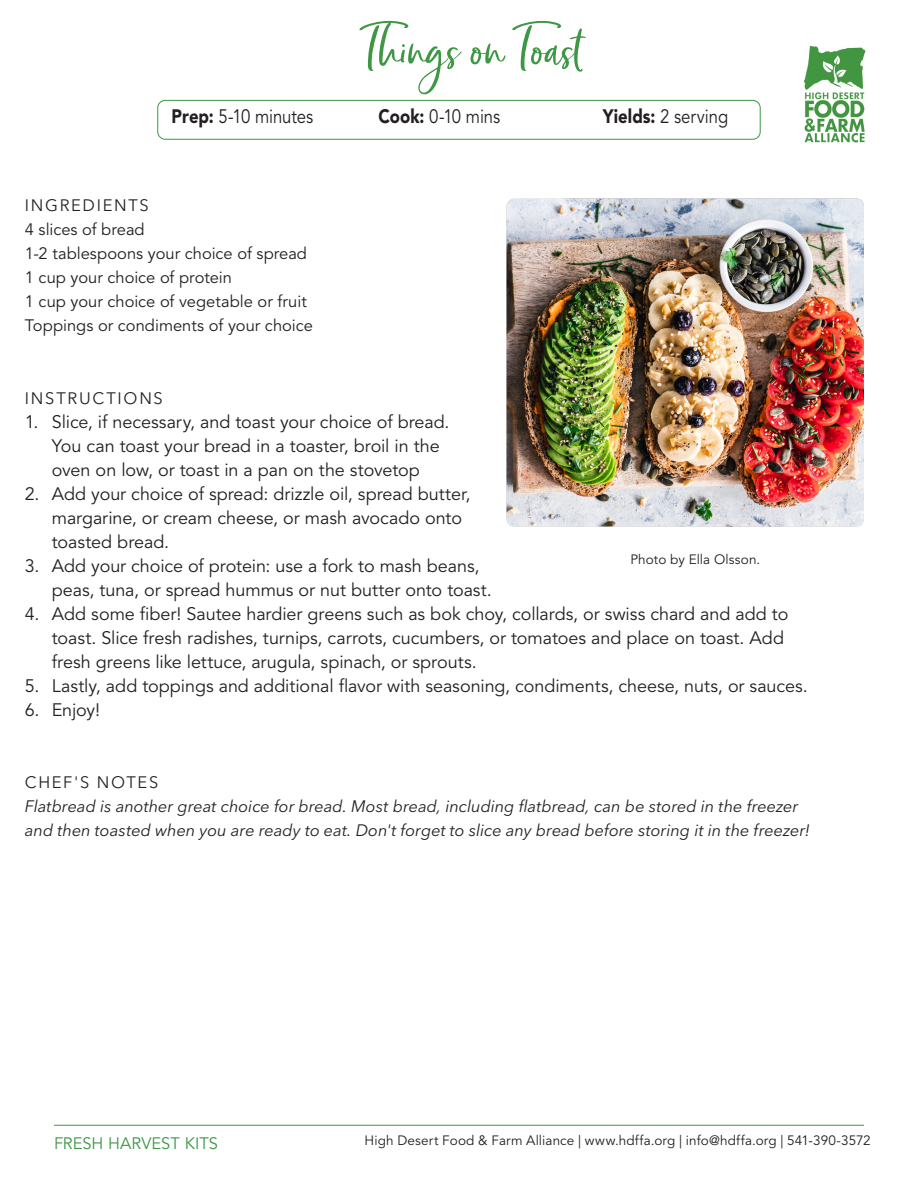
<style>
.page{position:relative;width:918px;height:1188px;background:#fff}
.page>*{position:absolute;margin:0;border:0;box-sizing:border-box;transform-origin:0 0}
.Heading{font:73.5px "Chinup Buttercup";color:#3d9744}
.Body{font:19.35px "Avenir LT Std";letter-spacing:-.005em;color:#231f20;scale:.86 1}
.t1{font:18px/24px "Avenir LT Std";letter-spacing:-.005em;color:#231f20}
.Body_with_Italics{font:italic 16.5px/24px "Avenir Next LT Pro";color:#231f20}
.Body-2{font:16.5px "Avenir LT Std";color:#231f20}
.Subheading{font:16.5px "Avenir Next LT Pro";letter-spacing:.105em;color:#231f20}
.t2{font:16.5px "Avenir LT Std";letter-spacing:.005em;color:#3d9744}
.Body_Photo_Credit{font:13.5px "Avenir LT Std";letter-spacing:.01em;color:#231f20}
.s1{font-weight:900}
</style>
<div class="page">
<div style="left:157px;top:100px;width:604px;height:40px;border:1px solid #3d9744;border-radius:8px"></div>
<img style="left:804px;top:45px;width:62px;height:98px">
<hr style="left:54px;top:1125px;width:810px;height:1px;background:#3d9744">
<img style="left:507px;top:199px;width:357px;height:327px">
<p class="Heading" style="left:363px;top:10px;width:220px">Things on Toast</p>
<p class="Body" style="left:172px;top:105px;width:166px"><span class="s1">Prep:</span> 5-10 minutes</p>
<p class="Body" style="left:379px;top:105px;width:143px"><span class="s1">Cook:</span> 0-10 mins</p>
<p class="Body" style="left:603px;top:105px;width:147px"><span class="s1">Yields:</span> 2 serving</p>
<p class="Subheading" style="left:25px;top:196px;width:126px">INGREDIENTS</p>
<p class="Body-2" style="left:25px;top:220px;width:121px">4 slices of bread</p>
<p class="Body-2" style="left:25px;top:244px;width:284px">1-2 tablespoons your choice of spread</p>
<p class="Body-2" style="left:25px;top:268px;width:209px">1 cup your choice of protein</p>
<p class="Body-2" style="left:25px;top:292px;width:284px">1 cup your choice of vegetable or fruit</p>
<p class="Body-2" style="left:25px;top:316px;width:290px">Toppings or condiments of your choice</p>
<p class="Subheading" style="left:25px;top:388px;width:140px">INSTRUCTIONS</p>
<p class="t1" style="left:52px;top:410px;width:399px;text-indent:-27px">1. Slice, if necessary, and toast your choice of bread.<br>You can toast your bread in a toaster, broil in the oven on low, or toast in a pan on the stovetop</p>
<p class="t1" style="left:52px;top:482px;width:420px;text-indent:-27px">2. Add your choice of spread: drizzle oil, spread butter, margarine, or cream cheese, or mash avocado onto toasted bread.</p>
<p class="t1" style="left:52px;top:554px;width:442px;text-indent:-27px">3. Add your choice of protein: use a fork to mash beans, peas, tuna, or spread hummus or nut butter onto toast.</p>
<p class="t1" style="left:52px;top:602px;width:738px;text-indent:-27px">4. Add some fiber! Sautee hardier greens such as bok choy, collards, or swiss chard and add to toast. Slice fresh radishes, turnips, carrots, cucumbers, or tomatoes and place on toast. Add fresh greens like lettuce, arugula, spinach, or sprouts.</p>
<p class="t1" style="left:25px;top:674px;width:784px">5. Lastly, add toppings and additional flavor with seasoning, condiments, cheese, nuts, or sauces.</p>
<p class="t1" style="left:25px;top:698px;width:77px">6. Enjoy!</p>
<p class="Body_Photo_Credit" style="left:630px;top:551px;width:131px">Photo by Ella Olsson.</p>
<p class="Subheading" style="left:25px;top:772px;width:135px">CHEF'S NOTES</p>
<p class="Body_with_Italics" style="left:25px;top:794px;width:787px">Flatbread is another great choice for bread. Most bread, including flatbread, can be stored in the freezer and then toasted when you are ready to eat. Don't forget to slice any bread before storing it in the freezer!</p>
<p class="t2" style="left:54px;top:1133px;width:166px">FRESH HARVEST KITS</p>
<p class="Body_Photo_Credit" style="left:365px;top:1132px;width:508px">High Desert Food &amp; Farm Alliance | www.hdffa.org | info@hdffa.org | 541-390-3572</p>
</div>
